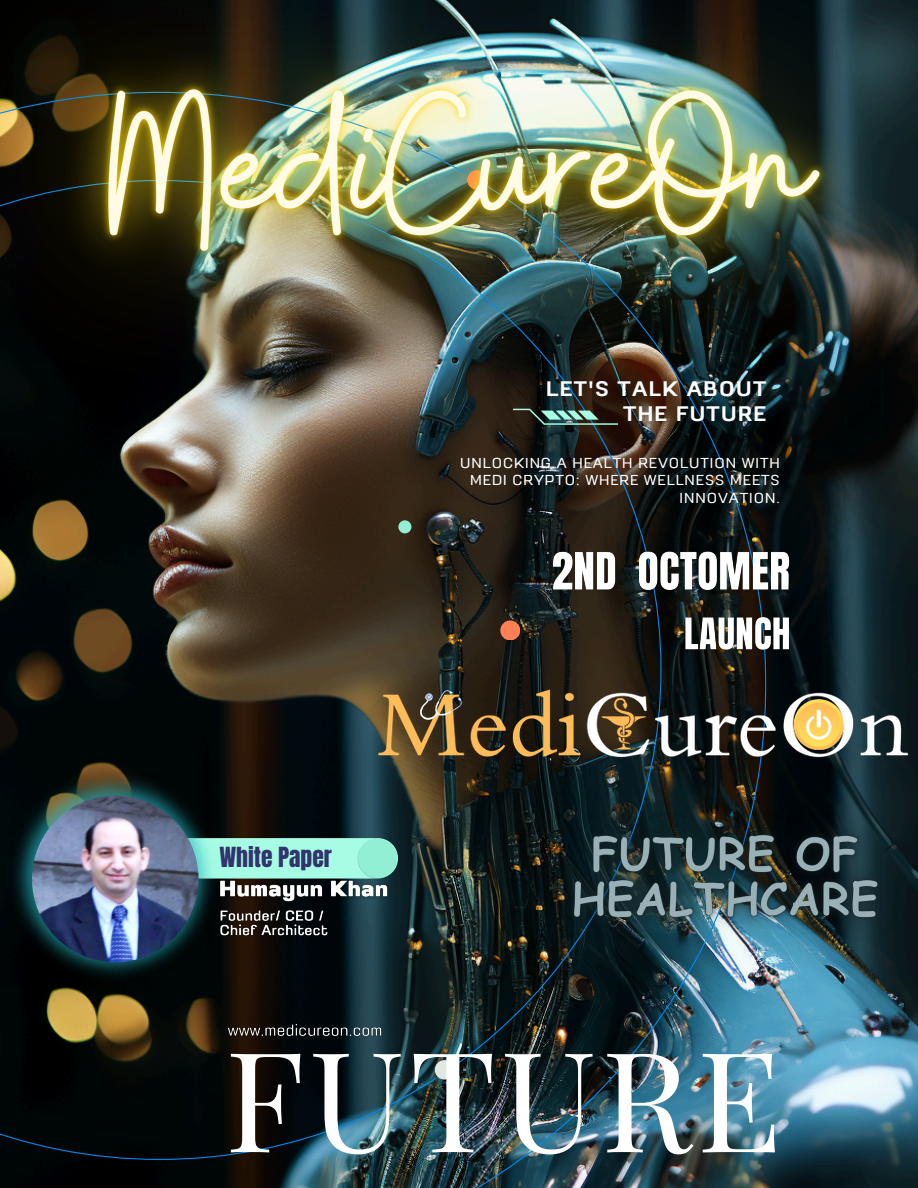
<style>
.page{position:relative;width:918px;height:1188px;background:#fff}
.page>*{position:absolute;margin:0;border:0;box-sizing:border-box;transform-origin:0 0}
.t1{font:139.35px "Playfair Display";letter-spacing:.035em;color:#fff}
.t2{font:23.55px "Anton";color:#32356d}
.t3{font:600 18.9px/24.6px "Petchlamoon";letter-spacing:.075em;color:#fff;text-align:right}
.t4{font:12.9px/17.2px "Petchlamoon";letter-spacing:.075em;color:#fff;text-align:right}
</style>
<div class="page">
<img style="left:766px;top:573px;width:152px;height:615px">
<img style="left:0;top:605px;width:766px;height:583px">
<img style="left:0;top:573px;width:661px;height:587px">
<div style="left:435px;top:1060px;width:19px;height:20px;background:#e1e8e2;border-radius:50%"></div>
<div style="left:153px;top:838px;width:245px;height:41px;background:#a7fde3;border-radius:20px"></div>
<img style="left:357px;top:838px;width:41px;height:41px">
<div style="left:358px;top:839px;width:39px;height:39px;background:#93efd3;border-radius:50%"></div>
<img style="left:13px;top:774px;width:206px;height:210px">
<img style="left:32px;top:796px;width:167px;height:166px;border-radius:50%">
<div style="left:500px;top:620px;width:20px;height:20px;background:#ff7f57;border-radius:50%"></div>
<img style="left:377px;top:654px;width:531px;height:152px">
<img style="left:524px;top:775px;width:394px;height:201px">
<img style="left:547px;top:573px;width:250px;height:32px">
<img style="left:679px;top:607px;width:116px;height:55px">
<img style="left:216px;top:913px;width:116px;height:32px">
<img style="left:215px;top:868px;width:178px;height:45px">
<img style="left:224px;top:1016px;width:161px;height:32px">
<img style="left:0;top:0;width:918px;height:573px">
<p class="t3" style="left:546px;top:378px;width:221px">LET'S TALK ABOUT<br>THE FUTURE</p>
<p class="t4" style="left:460px;top:455px;width:321px">UNLOCKING A HEALTH REVOLUTION WITH<br>MEDI CRYPTO: WHERE WELLNESS MEETS<br>INNOVATION.</p>
<h2 class="t2" style="left:220px;top:840px;width:114px">White Paper</h2>
<p class="t1" style="left:225px;top:1002px;width:558px">FUTURE</p>
</div>
